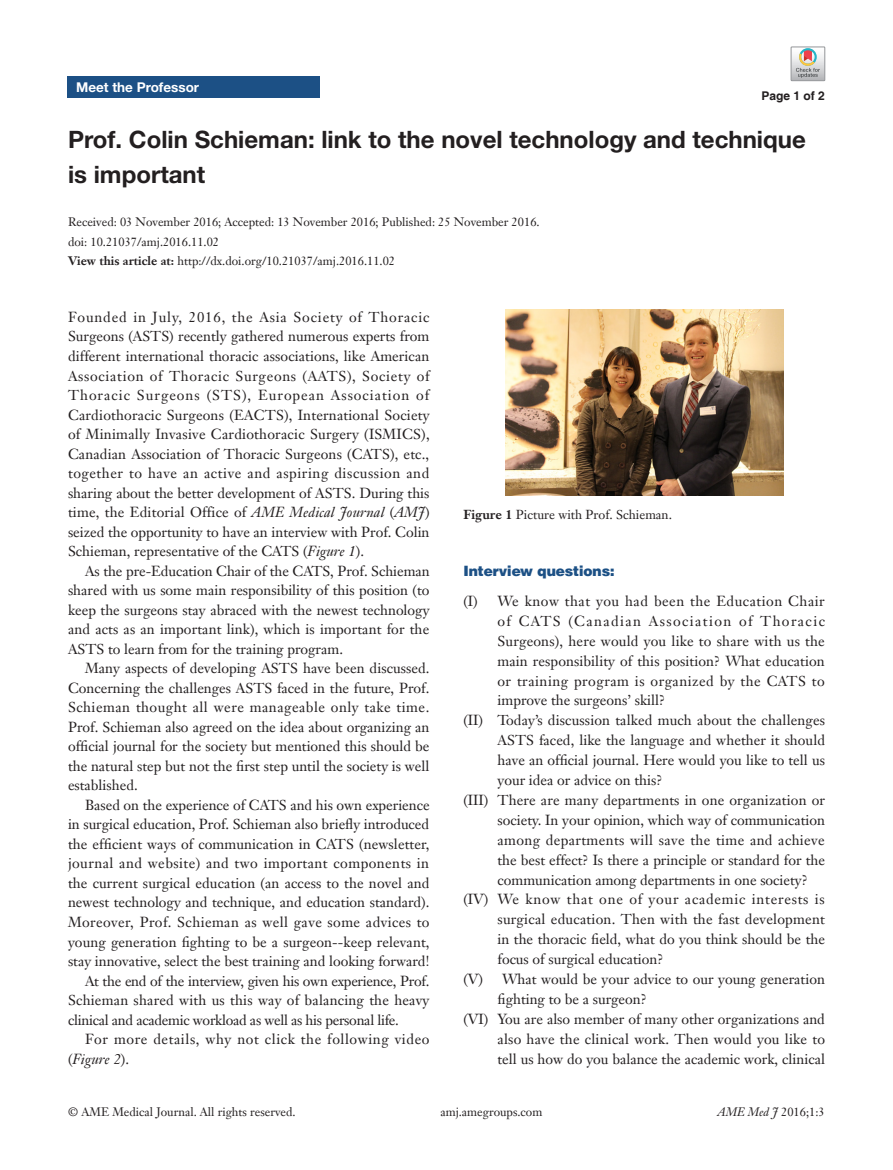
<style>
.page{position:relative;width:893px;height:1170px;background:#fff}
.page>*{position:absolute;margin:0;border:0;box-sizing:border-box;transform-origin:0 0}
.文题{font:700 24px/34.5px "Helvetica Neue LT Pro";color:#231f20}
.t1{font:14.25px/19.5px "Janson Text LT";color:#231f20;text-align:justify}
.t2{font:14.25px/19.5px "Janson Text LT";letter-spacing:.04em;color:#231f20}
.一级标题-6_5{font:900 14.25px "Helvetica";color:#1c5085}
.t3{font:700 13.5px "Helvetica Neue LT Pro";color:#fff}
.二级标题下沉{font:12.75px "Janson Text LT";color:#231f20}
.t4{font:12px "Janson Text LT";color:#231f20}
.t5{font:700 12px "Helvetica";color:#231f20}
.s1{font-weight:700}
.s2{font-style:italic}
</style>
<div class="page">
<div style="left:68px;top:77px;width:252px;height:21px;background:#1c5085"></div>
<img style="left:505px;top:310px;width:278px;height:185px">
<svg style="left:791px;top:47px;width:34px;height:34px"></svg>
<p class="t3" style="left:76px;top:79px;width:125px">Meet the Professor</p>
<p class="文题" style="left:68px;top:122px;width:739px">Prof. Colin Schieman: link to the novel technology and technique is important</p>
<p class="t4" style="left:68px;top:215px;width:473px">Received: 03 November 2016; Accepted: 13 November 2016; Published: 25 November 2016.</p>
<p class="t4" style="left:68px;top:234px;width:153px">doi: 10.21037/amj.2016.11.02</p>
<p class="t4" style="left:68px;top:254px;width:329px"><span class="s1">View this article at:</span> http://dx.doi.org/10.21037/amj.2016.11.02</p>
<p class="t5" style="left:762px;top:88px;width:65px">Page 1 of 2</p>
<p class="t1" style="left:68px;top:307px;width:363px">Founded in July, 2016, the Asia Society of Thoracic Surgeons (ASTS) recently gathered numerous experts from different international thoracic associations, like American Association of Thoracic Surgeons (AATS), Society of Thoracic Surgeons (STS), European Association of Cardiothoracic Surgeons (EACTS), International Society of Minimally Invasive Cardiothoracic Surgery (ISMICS), Canadian Association of Thoracic Surgeons (CATS), etc., together to have an active and aspiring discussion and sharing about the better development of ASTS. During this time, the Editorial Office of <span class="s2">AME Medical Journal</span> (<span class="s2">AMJ</span>) seized the opportunity to have an interview with Prof. Colin Schieman, representative of the CATS (<span class="s2">Figure 1</span>).</p>
<p class="t1" style="left:68px;top:561px;width:363px;text-indent:17px">As the pre-Education Chair of the CATS, Prof. Schieman shared with us some main responsibility of this position (to keep the surgeons stay abraced with the newest technology and acts as an important link), which is important for the ASTS to learn from for the training program.</p>
<p class="t1" style="left:68px;top:658px;width:363px;text-indent:17px">Many aspects of developing ASTS have been discussed.<br>Concerning the challenges ASTS faced in the future, Prof.<br>Schieman thought all were manageable only take time.<br>Prof. Schieman also agreed on the idea about organizing an official journal for the society but mentioned this should be the natural step but not the first step until the society is well established.</p>
<p class="t1" style="left:68px;top:795px;width:363px;text-indent:17px">Based on the experience of CATS and his own experience in surgical education, Prof. Schieman also briefly introduced the efficient ways of communication in CATS (newsletter, journal and website) and two important components in the current surgical education (an access to the novel and newest technology and technique, and education standard).<br>Moreover, Prof. Schieman as well gave some advices to young generation fighting to be a surgeon--keep relevant, stay innovative, select the best training and looking forward!</p>
<p class="t1" style="left:68px;top:970px;width:363px;text-indent:17px">At the end of the interview, given his own experience, Prof.<br>Schieman shared with us this way of balancing the heavy clinical and academic workload as well as his personal life.</p>
<p class="t2" style="left:68px;top:1029px;width:363px;text-indent:17px">For more details, why not click the following video (<span class="s2">Figure 2</span>).</p>
<p class="二级标题下沉" style="left:463px;top:507px;width:210px"><span class="s1">Figure 1</span> Picture with Prof. Schieman.</p>
<p class="一级标题-6_5" style="left:463px;top:561px;width:152px">Interview questions:</p>
<p class="t1" style="left:497px;top:591px;width:329px;line-height:20px;text-indent:-34px">(I) We know that you had been the Education Chair of CATS (Canadian Association of Thoracic Surgeons), here would you like to share with us the main responsibility of this position? What education or training program is organized by the CATS to improve the surgeons’ skill?</p>
<p class="t1" style="left:497px;top:710px;width:329px;line-height:20px;text-indent:-34px">(II) Today’s discussion talked much about the challenges ASTS faced, like the language and whether it should have an official journal. Here would you like to tell us your idea or advice on this?</p>
<p class="t1" style="left:497px;top:789px;width:329px;line-height:20px;text-indent:-34px">(III) There are many departments in one organization or society. In your opinion, which way of communication among departments will save the time and achieve the best effect? Is there a principle or standard for the communication among departments in one society?</p>
<p class="t1" style="left:497px;top:889px;width:329px;line-height:20px;text-indent:-34px">(IV) We know that one of your academic interests is surgical education. Then with the fast development in the thoracic field, what do you think should be the focus of surgical education?</p>
<p class="t1" style="left:497px;top:968px;width:329px;line-height:20px;text-indent:-34px">(V) What would be your advice to our young generation fighting to be a surgeon?</p>
<p class="t1" style="left:497px;top:1008px;width:329px;line-height:20px;text-indent:-34px">(VI) You are also member of many other organizations and also have the clinical work. Then would you like to tell us how do you balance the academic work, clinical</p>
<p class="t4" style="left:68px;top:1104px;width:229px">© AME Medical Journal. All rights reserved.</p>
<p class="t4" style="left:440px;top:1104px;width:103px">amj.amegroups.com</p>
<p class="t4" style="left:718px;top:1104px;width:109px"><span class="s2">AME Med J</span> 2016;1:3</p>
</div>
